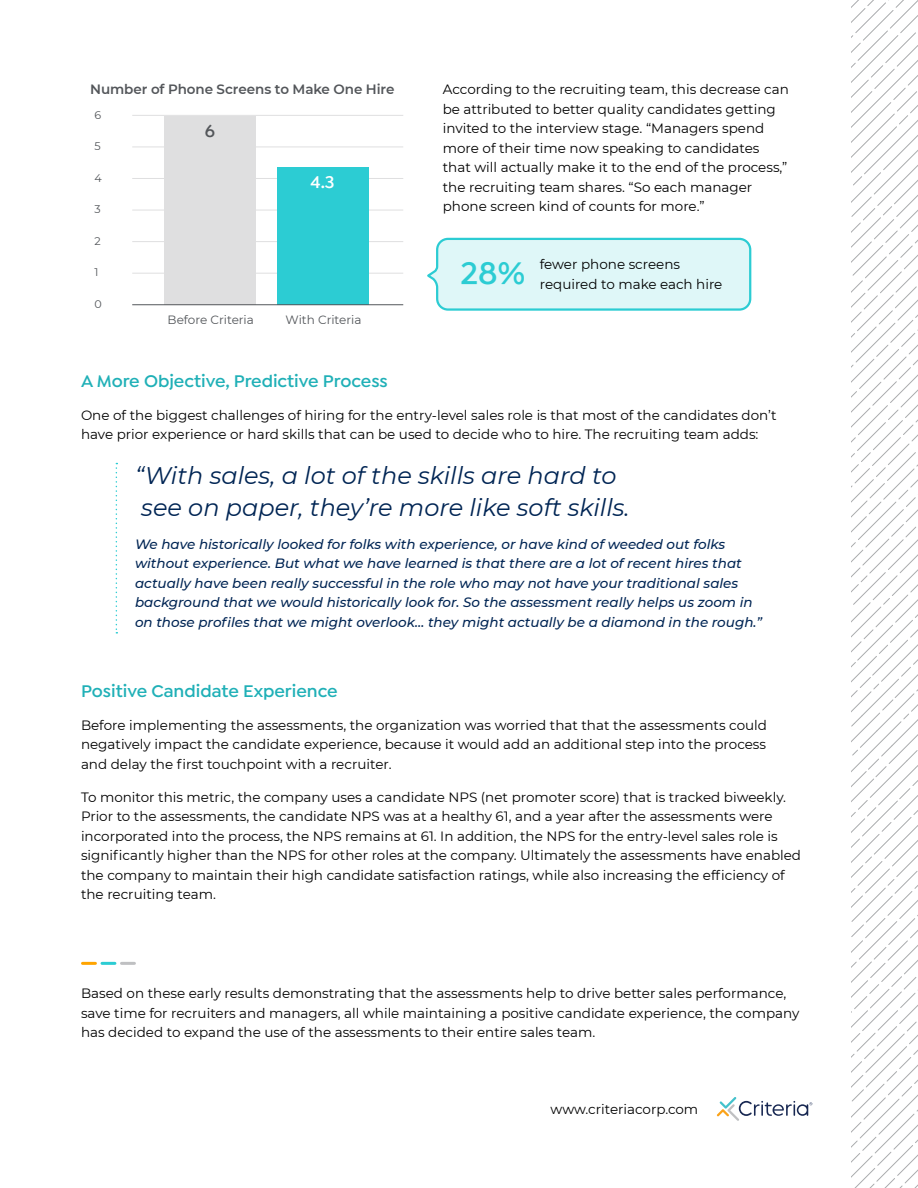
<style>
.page{position:relative;width:918px;height:1188px;background:#fff}
.page>*{position:absolute;margin:0;border:0;box-sizing:border-box;transform-origin:0 0}
.t1{font:600 33px "Isidora Sans";color:#2cccd3}
.t2{font:italic 24px/31.5px "Montserrat";color:#002554}
.t3{font:600 18px "Isidora Sans";color:#20b0b7}
.t4{font:600 18px "Isidora Sans";color:#fff}
.t5{font:600 18px "Isidora Sans";color:#53565a}
.t6{font:13.5px/19.5px "Montserrat";color:#000}
.t7{font:italic 500 13.5px/19.5px "Montserrat";color:#002554}
.t8{font:600 13.5px "Montserrat";letter-spacing:-.005em;color:#53565a}
.t9{font:12px "Montserrat";color:#53565a}
.t10{font:11.1px "Montserrat";color:#53565a}
</style>
<div class="page">
<svg style="left:851px;top:0;width:67px;height:1188px"></svg>
<svg style="left:717px;top:1097px;width:95px;height:24px"></svg>
<hr style="left:132px;top:210px;width:271px;height:1px;background:#dfdfe0">
<hr style="left:132px;top:115px;width:271px;height:1px;background:#dfdfe0">
<hr style="left:132px;top:178px;width:271px;height:1px;background:#dfdfe0">
<hr style="left:132px;top:241px;width:271px;height:1px;background:#dfdfe0">
<hr style="left:132px;top:273px;width:271px;height:1px;background:#dfdfe0">
<hr style="left:132px;top:147px;width:271px;height:1px;background:#dfdfe0">
<div style="left:277px;top:167px;width:91px;height:138px;background:#2cccd3"></div>
<div style="left:164px;top:116px;width:92px;height:189px;background:#dfdfe0"></div>
<hr style="left:132px;top:304px;width:271px;height:1px;background:#53565a">
<svg style="left:121px;top:962px;width:13px;height:3px"></svg>
<svg style="left:102px;top:962px;width:13px;height:3px"></svg>
<svg style="left:82px;top:962px;width:13px;height:3px"></svg>
<svg style="left:427px;top:237px;width:325px;height:74px;background:#d3f4f5"></svg>
<svg style="left:116px;top:463px;width:1px;height:171px"></svg>
<p class="t8" style="left:90px;top:80px;width:306px">Number of Phone Screens to Make One Hire</p>
<p class="t10" style="left:94px;top:107px;width:8px">6</p>
<p class="t10" style="left:94px;top:139px;width:8px">5</p>
<p class="t10" style="left:94px;top:170px;width:9px">4</p>
<p class="t10" style="left:94px;top:202px;width:8px">3</p>
<p class="t10" style="left:94px;top:233px;width:8px">2</p>
<p class="t10" style="left:94px;top:265px;width:6px">1</p>
<p class="t10" style="left:94px;top:296px;width:9px">0</p>
<p class="t9" style="left:286px;top:312px;width:77px">With Criteria</p>
<h3 class="t5" style="left:205px;top:120px;width:12px">6</h3>
<h3 class="t4" style="left:310px;top:172px;width:26px">4.3</h3>
<p class="t9" style="left:168px;top:312px;width:88px">Before Criteria</p>
<p class="t6" style="left:443px;top:79px;width:348px">According to the recruiting team, this decrease can be attributed to better quality candidates getting invited to the interview stage. “Managers spend more of their time now speaking to candidates that will actually make it to the end of the process,” the recruiting team shares. “So each manager phone screen kind of counts for more.”</p>
<h1 class="t1" style="left:460px;top:254px;width:66px">28%</h1>
<p class="t6" style="left:540px;top:254px;width:142px">fewer phone screens</p>
<p class="t6" style="left:540px;top:274px;width:184px">required to make each hire</p>
<h3 class="t3" style="left:81px;top:370px;width:308px">A More Objective, Predictive Process</h3>
<p class="t6" style="left:81px;top:405px;width:697px">One of the biggest challenges of hiring for the entry-level sales role is that most of the candidates don’t have prior experience or hard skills that can be used to decide who to hire. The recruiting team adds:</p>
<h2 class="t2" style="left:135px;top:459px;width:496px">“With sales, a lot of the skills are hard to see on paper, they’re more like soft skills.</h2>
<p class="t7" style="left:135px;top:533px;width:628px">We have historically looked for folks with experience, or have kind of weeded out folks without experience. But what we have learned is that there are a lot of recent hires that actually have been really successful in the role who may not have your traditional sales background that we would historically look for. So the assessment really helps us zoom in on those profiles that we might overlook… they might actually be a diamond in the rough.”</p>
<h3 class="t3" style="left:81px;top:680px;width:258px">Positive Candidate Experience</h3>
<p class="t6" style="left:81px;top:715px;width:688px;text-align:justify">Before implementing the assessments, the organization was worried that that the assessments could negatively impact the candidate experience, because it would add an additional step into the process and delay the first touchpoint with a recruiter.</p>
<p class="t6" style="left:81px;top:787px;width:722px">To monitor this metric, the company uses a candidate NPS (net promoter score) that is tracked biweekly.<br>Prior to the assessments, the candidate NPS was at a healthy 61, and a year after the assessments were incorporated into the process, the NPS remains at 61. In addition, the NPS for the entry-level sales role is significantly higher than the NPS for other roles at the company. Ultimately the assessments have enabled the company to maintain their high candidate satisfaction ratings, while also increasing the efficiency of the recruiting team.</p>
<p class="t6" style="left:81px;top:983px;width:720px">Based on these early results demonstrating that the assessments help to drive better sales performance, save time for recruiters and managers, all while maintaining a positive candidate experience, the company has decided to expand the use of the assessments to their entire sales team.</p>
<p class="t6" style="left:551px;top:1099px;width:149px">www.criteriacorp.com</p>
</div>
